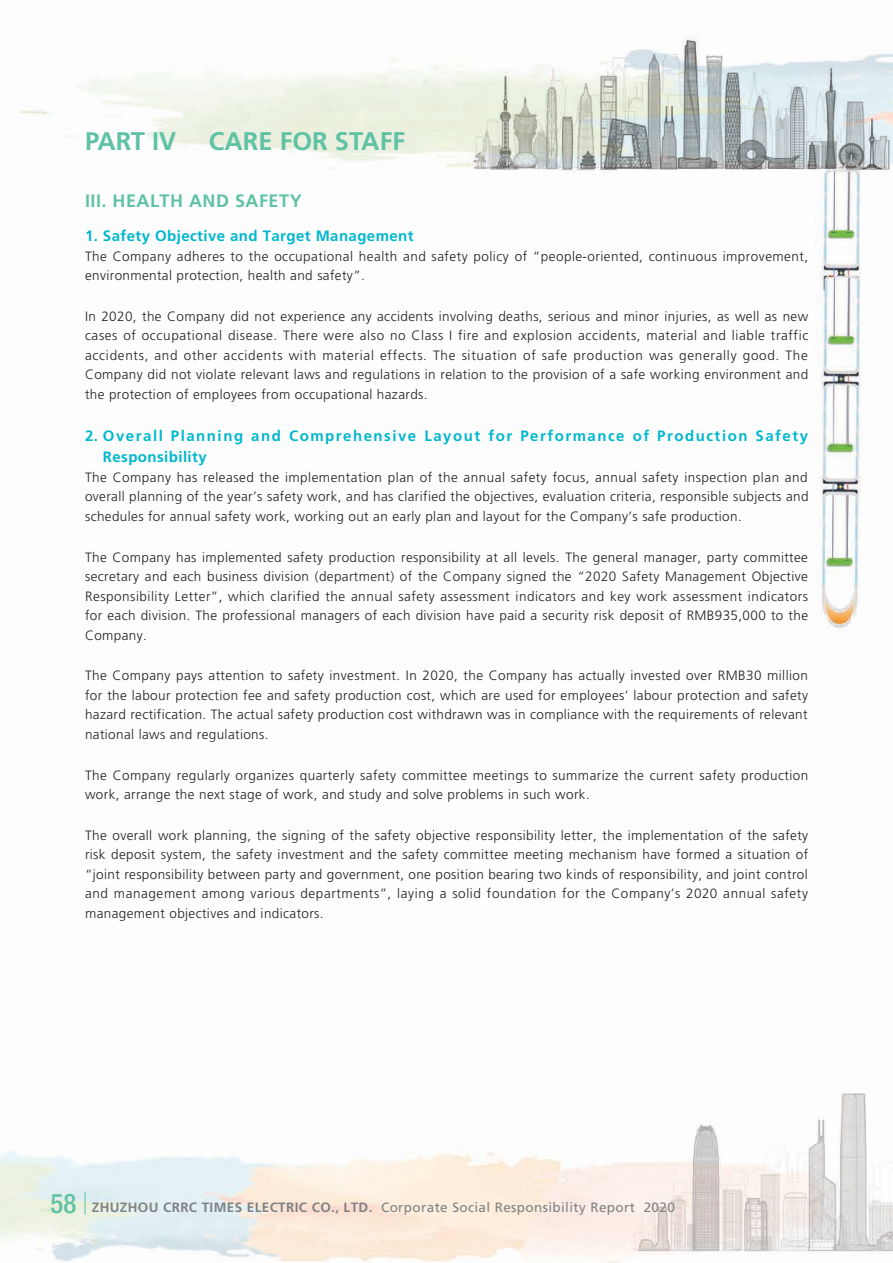
<style>
.page{position:relative;width:893px;height:1263px;background:#fff}
.page>*{position:absolute;margin:0;border:0;box-sizing:border-box;transform-origin:0 0}
.t1{font:700 25.5px "Frutiger LT Std";color:#5fc2a4}
._01_Heading_1{font:700 18px "Frutiger LT Std";letter-spacing:.03em;color:#5fc2a4}
._02_Heading_2{font:700 15px/21px "Frutiger LT Std";letter-spacing:.1em;color:#00b7ce}
._02_Heading_2-2{font:700 15px "Frutiger LT Std";letter-spacing:.03em;color:#00b7ce}
._00_Body_text{font:300 13.5px/19.5px "Frutiger LT Std";letter-spacing:.03em;color:#231f20;text-align:justify}
.t2{font:13.5px "Frutiger LT Std";letter-spacing:.03em;color:#808285}
.s1{font-family:"Helvetica Neue LT Std";font-weight:500;font-stretch:condensed;font-size:27px;color:#5fc2a4}
.s2{font-weight:700}
</style>
<div class="page">
<img style="left:0;top:37px;width:893px;height:1226px">
<svg style="left:85px;top:1192px;width:1px;height:22px"></svg>
<h1 class="t1" style="left:85px;top:126px;width:93px">PART IV</h1>
<h1 class="t1" style="left:209px;top:126px;width:198px">CARE FOR STAFF</h1>
<p class="_01_Heading_1" style="left:85px;top:191px;width:218px">III. HEALTH AND SAFETY</p>
<p class="_02_Heading_2-2" style="left:85px;top:227px;width:330px">1. Safety Objective and Target Management</p>
<p class="_00_Body_text" style="left:85px;top:246px;width:725px">The Company adheres to the occupational health and safety policy of “people-oriented, continuous improvement, environmental protection, health and safety”.</p>
<p class="_00_Body_text" style="left:85px;top:307px;width:725px">In 2020, the Company did not experience any accidents involving deaths, serious and minor injuries, as well as new cases of occupational disease. There were also no Class I fire and explosion accidents, material and liable traffic accidents, and other accidents with material effects. The situation of safe production was generally good. The Company did not violate relevant laws and regulations in relation to the provision of a safe working environment and the protection of employees from occupational hazards.</p>
<p class="_02_Heading_2" style="left:103px;top:426px;width:707px;text-indent:-18px">2. Overall Planning and Comprehensive Layout for Performance of Production Safety<br>Responsibility</p>
<p class="_00_Body_text" style="left:85px;top:467px;width:725px">The Company has released the implementation plan of the annual safety focus, annual safety inspection plan and overall planning of the year’s safety work, and has clarified the objectives, evaluation criteria, responsible subjects and schedules for annual safety work, working out an early plan and layout for the Company’s safe production.</p>
<p class="_00_Body_text" style="left:85px;top:547px;width:725px">The Company has implemented safety production responsibility at all levels. The general manager, party committee secretary and each business division (department) of the Company signed the “2020 Safety Management Objective Responsibility Letter”, which clarified the annual safety assessment indicators and key work assessment indicators for each division. The professional managers of each division have paid a security risk deposit of RMB935,000 to the Company.</p>
<p class="_00_Body_text" style="left:85px;top:666px;width:725px">The Company pays attention to safety investment. In 2020, the Company has actually invested over RMB30 million for the labour protection fee and safety production cost, which are used for employees’ labour protection and safety hazard rectification. The actual safety production cost withdrawn was in compliance with the requirements of relevant national laws and regulations.</p>
<p class="_00_Body_text" style="left:85px;top:765px;width:725px">The Company regularly organizes quarterly safety committee meetings to summarize the current safety production work, arrange the next stage of work, and study and solve problems in such work.</p>
<p class="_00_Body_text" style="left:85px;top:826px;width:725px">The overall work planning, the signing of the safety objective responsibility letter, the implementation of the safety risk deposit system, the safety investment and the safety committee meeting mechanism have formed a situation of “joint responsibility between party and government, one position bearing two kinds of responsibility, and joint control and management among various departments”, laying a solid foundation for the Company’s 2020 annual safety management objectives and indicators.</p>
<p class="t2" style="left:51px;top:1199px;width:626px"><span class="s1">58</span> <span class="s2">ZHUZHOU CRRC TIMES ELECTRIC CO., LTD.</span> Corporate Social Responsibility Report 2020</p>
</div>
